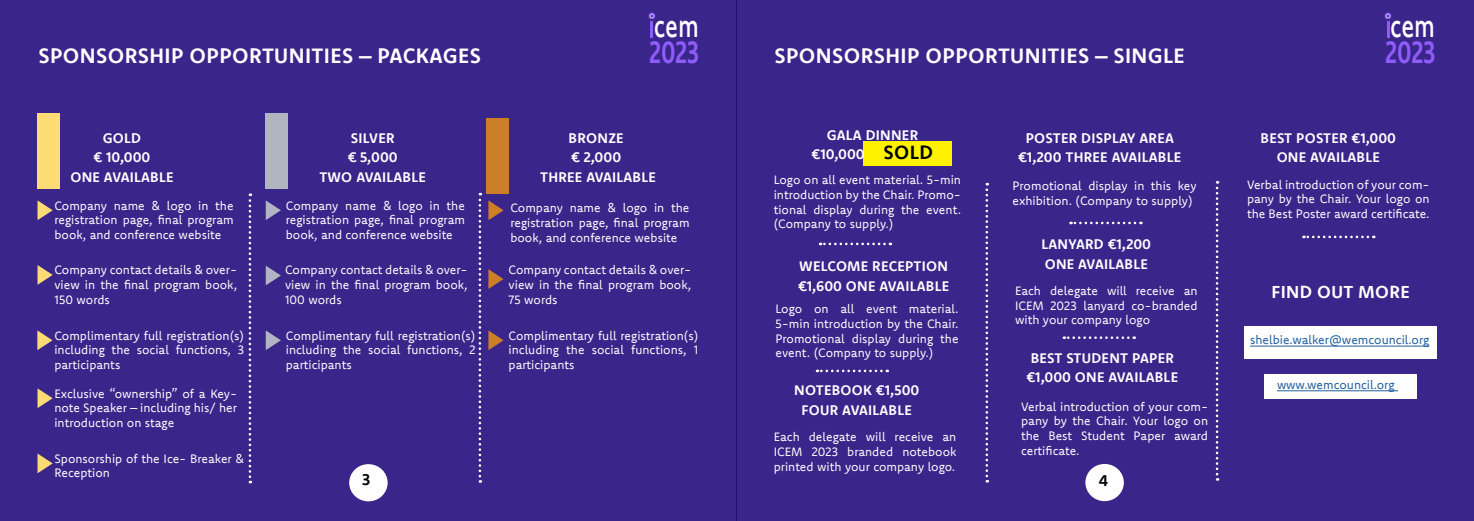
<style>
.page{position:relative;width:1474px;height:521px;background:#fff}
.page>*{position:absolute;margin:0;border:0;box-sizing:border-box;transform-origin:0 0}
.t1{font:500 32.55px "Komet";letter-spacing:-.005em;color:#fff;scale:.74 1}
.t2{font:700 31.06px "Komet";color:#8f5cfa;scale:.74 1}
.t3{font:700 21px "Komet";letter-spacing:.02em;color:#fff}
.t4{font:700 17.5px "Komet";letter-spacing:.02em;color:#fff}
.t5{font:700 15.75px "Komet";color:#000}
.t6{font:700 14px/19.2px "Komet";letter-spacing:.02em;color:#fff;text-align:center}
.t7{font:12.25px/14.7px "Komet";color:#fff;text-align:justify}
.t8{font:12.25px "Komet";color:#215e9e}
.s1{font-size:19.25px;color:#000}
</style>
<div class="page">
<div style="left:736px;top:0;width:737px;height:521px;background:#3a258b"></div>
<svg style="left:985px;top:183px;width:3px;height:299px"></svg>
<svg style="left:1215px;top:181px;width:3px;height:300px"></svg>
<div style="left:1085px;top:464px;width:38px;height:37px;background:#fff;border-radius:50%"></div>
<svg style="left:820px;top:243px;width:64px;height:2px"></svg>
<svg style="left:1063px;top:336px;width:71px;height:3px"></svg>
<svg style="left:1303px;top:236px;width:64px;height:2px"></svg>
<svg style="left:817px;top:370px;width:70px;height:2px"></svg>
<div style="left:0;top:0;width:736px;height:521px;background:#3a258b"></div>
<div style="left:38px;top:113px;width:22px;height:76px;background:#fddb75"></div>
<div style="left:486px;top:118px;width:22px;height:75px;background:#cd7e29"></div>
<svg style="left:249px;top:193px;width:2px;height:290px"></svg>
<svg style="left:478px;top:193px;width:3px;height:290px"></svg>
<svg style="left:38px;top:200px;width:15px;height:20px"></svg>
<svg style="left:266px;top:200px;width:15px;height:20px"></svg>
<svg style="left:488px;top:200px;width:15px;height:20px"></svg>
<svg style="left:488px;top:269px;width:15px;height:20px"></svg>
<svg style="left:488px;top:330px;width:15px;height:20px"></svg>
<svg style="left:266px;top:266px;width:15px;height:19px"></svg>
<svg style="left:266px;top:330px;width:15px;height:20px"></svg>
<svg style="left:38px;top:265px;width:15px;height:20px"></svg>
<svg style="left:37px;top:330px;width:15px;height:20px"></svg>
<svg style="left:38px;top:454px;width:15px;height:19px"></svg>
<svg style="left:38px;top:388px;width:15px;height:20px"></svg>
<div style="left:349px;top:464px;width:38px;height:37px;background:#fff;border-radius:50%"></div>
<div style="left:266px;top:113px;width:22px;height:75px;background:#b1b5c1"></div>
<hr style="left:1386px;top:22px;width:3px;height:16px;background:#8f5cfa">
<svg style="left:1384px;top:13px;width:7px;height:6px"></svg>
<div style="left:1264px;top:374px;width:152px;height:24px;background:#fff"></div>
<div style="left:1244px;top:326px;width:192px;height:32px;background:#fff"></div>
<hr style="left:1276px;top:390px;width:121px;height:1px;background:#215e9e">
<hr style="left:1250px;top:346px;width:179px;height:1px;background:#215e9e">
<svg style="left:1070px;top:222px;width:71px;height:2px"></svg>
<hr style="left:650px;top:22px;width:3px;height:16px;background:#8f5cfa">
<svg style="left:648px;top:13px;width:7px;height:6px"></svg>
<div style="left:863px;top:141px;width:89px;height:24px;background:#fff200"></div>
<h3 class="t3" style="left:38px;top:42px;width:444px">SPONSORSHIP OPPORTUNITIES – PACKAGES</h3>
<p class="t6" style="left:70px;top:128px;width:105px">GOLD<br>€ 10,000<br>ONE AVAILABLE</p>
<p class="t6" style="left:319px;top:128px;width:108px">SILVER<br>€ 5,000<br>TWO AVAILABLE</p>
<h1 class="t1" style="left:654px;top:5px;width:62px">cem</h1>
<h2 class="t2" style="left:649px;top:32px;width:69px">2023</h2>
<p class="t6" style="left:540px;top:128px;width:117px">BRONZE<br>€ 2,000<br>THREE AVAILABLE</p>
<p class="t7" style="left:54px;top:198px;width:181px">Company name &amp; logo in the registration page, final program book, and conference website</p>
<p class="t7" style="left:286px;top:198px;width:181px">Company name &amp; logo in the registration page, final program book, and conference website</p>
<p class="t7" style="left:510px;top:200px;width:181px">Company name &amp; logo in the registration page, final program book, and conference website</p>
<p class="t7" style="left:54px;top:262px;width:184px">Company contact details &amp; over&shy;view in the final program book, 150 words</p>
<p class="t7" style="left:285px;top:262px;width:184px">Company contact details &amp; over&shy;view in the final program book, 100 words</p>
<p class="t7" style="left:508px;top:262px;width:184px">Company contact details &amp; over&shy;view in the final program book, 75 words</p>
<p class="t7" style="left:54px;top:328px;width:191px">Complimentary full registration(s) including the social functions, 3 participants</p>
<p class="t7" style="left:286px;top:328px;width:191px">Complimentary full registration(s) including the social functions, 2 participants</p>
<p class="t7" style="left:508px;top:328px;width:191px">Complimentary full registration(s) including the social functions, 1 participants</p>
<p class="t7" style="left:54px;top:386px;width:184px">Exclusive “ownership” of a Key&shy;note Speaker – including his/ her introduction on stage</p>
<p class="t7" style="left:54px;top:451px;width:191px">Sponsorship of the Ice- Breaker &amp;<br>Reception</p>
<p class="t5" style="left:362px;top:469px;width:10px">3</p>
<h3 class="t3" style="left:774px;top:42px;width:412px">SPONSORSHIP OPPORTUNITIES – SINGLE</h3>
<p class="t6" style="left:811px;top:125px;width:123px">GALA DINNER €10,000 <span class="s1">SOLD</span></p>
<p class="t7" style="left:773px;top:172px;width:189px">Logo on all event material. 5-min introduction by the Chair. Promo&shy;tional display during the event. (Company to supply.)</p>
<p class="t6" style="left:798px;top:257px;width:153px;text-align:left">WELCOME RECEPTION €1,600 ONE AVAILABLE</p>
<p class="t7" style="left:775px;top:301px;width:185px">Logo on all event material.<br>5-min introduction by the Chair.<br>Promotional display during the event. (Company to supply.)</p>
<p class="t6" style="left:794px;top:380px;width:127px">NOTEBOOK €1,500<br>FOUR AVAILABLE</p>
<p class="t7" style="left:773px;top:429px;width:184px">Each delegate will receive an ICEM 2023 branded notebook printed with your company logo.</p>
<p class="t6" style="left:1018px;top:128px;width:165px">POSTER DISPLAY AREA €1,200 THREE AVAILABLE</p>
<p class="t7" style="left:1012px;top:178px;width:186px">Promotional display in this key exhibition. (Company to supply)</p>
<p class="t6" style="left:1041px;top:234px;width:111px;text-align:left">LANYARD €1,200<br>ONE AVAILABLE</p>
<p class="t7" style="left:1015px;top:283px;width:184px">Each delegate will receive an ICEM 2023 lanyard co-branded with your company logo</p>
<p class="t6" style="left:1026px;top:348px;width:153px">BEST STUDENT PAPER €1,000 ONE AVAILABLE</p>
<p class="t7" style="left:1021px;top:398px;width:188px">Verbal introduction of your com&shy;pany by the Chair. Your logo on the Best Student Paper award certificate.</p>
<p class="t5" style="left:1098px;top:470px;width:11px">4</p>
<h1 class="t1" style="left:1389px;top:5px;width:62px">cem</h1>
<h2 class="t2" style="left:1385px;top:32px;width:69px">2023</h2>
<p class="t6" style="left:1260px;top:128px;width:137px">BEST POSTER €1,000<br>ONE AVAILABLE</p>
<p class="t7" style="left:1246px;top:177px;width:184px">Verbal introduction of your com&shy;pany by the Chair. Your logo on the Best Poster award certificate.</p>
<h3 class="t4" style="left:1271px;top:281px;width:140px">FIND OUT MORE</h3>
<p class="t8" style="left:1250px;top:332px;width:181px">shelbie.walker@wemcouncil.org</p>
<p class="t8" style="left:1276px;top:376px;width:119px">www.wemcouncil.org</p>
</div>
